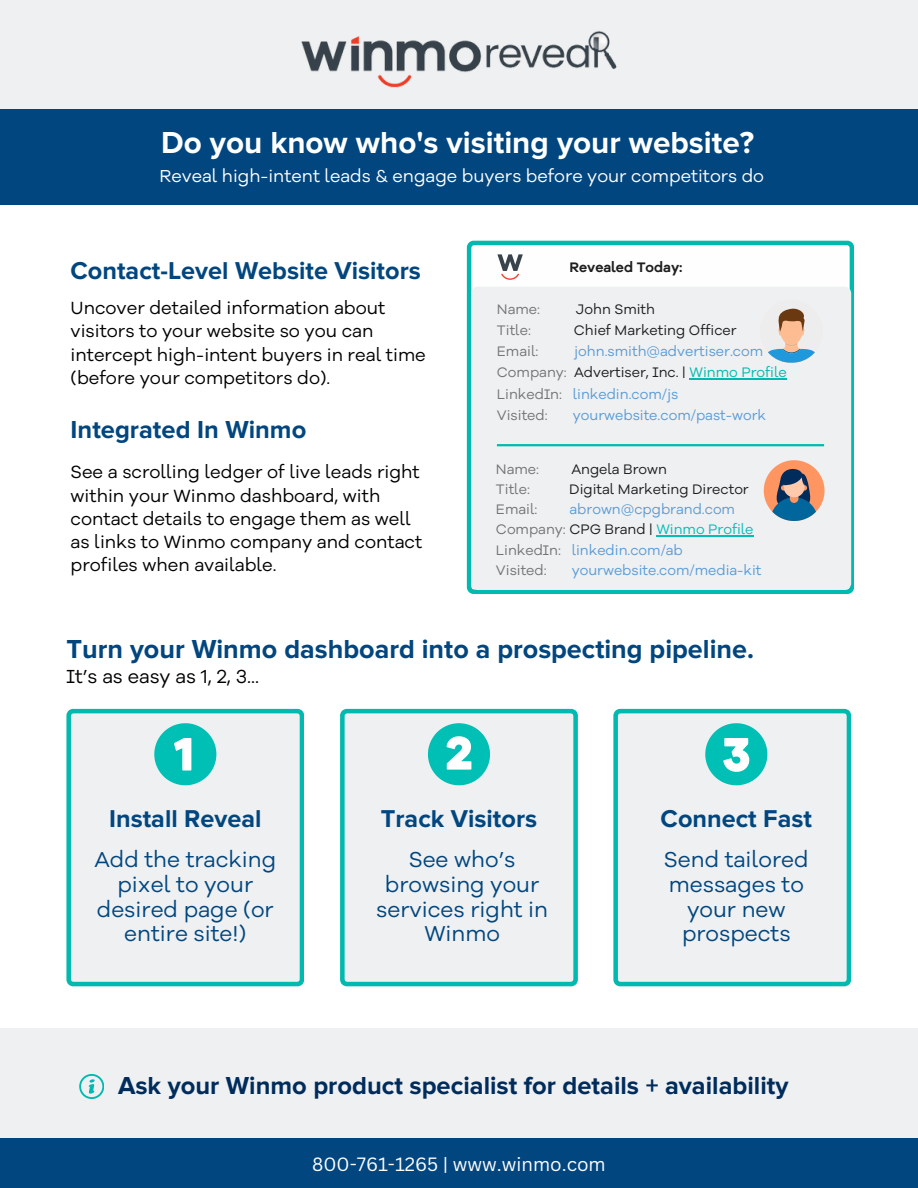
<style>
.page{position:relative;width:918px;height:1188px;background:#fff}
.page>*{position:absolute;margin:0;border:0;box-sizing:border-box;transform-origin:0 0}
.t1{font:700 31.5px "Proxima Nova";color:#fff}
.t2{font:700 27px "Proxima Nova";color:#01467f}
.t3{font:700 25.5px "Proxima Nova";color:#002c5c}
.t4{font:700 25.5px "Proxima Nova";color:#01467f}
.t5{font:700 25.35px "Proxima Nova";color:#01467f}
.t6{font:700 25.2px "Proxima Nova";color:#01467f}
.t7{font:22.2px/24.8px "Galano Grotesque Alt";color:#01467f;text-align:center}
.t8{font:19.5px "Galano Grotesque Alt";color:#000}
.t9{font:18.75px "Canva Sans";color:#fefefe}
.t10{font:18.15px/23.2px "Galano Grotesque Alt";color:#000}
.t11{font:17.85px "Galano Grotesque Alt";color:#fff}
.t12{font:14.25px/20.2px "Galano Grotesque Alt";color:#5b9bd5}
.t13{font:14.25px "Galano Grotesque Alt";color:#1e1e1e}
.t14{font:14.25px "Galano Grotesque Alt";color:#747474}
.t15{font:600 14.25px "Galano Grotesque Alt";color:#1e1e1e}
.s1{color:#00baaf}
.s2{color:#747474}
.s3{color:#1e1e1e}
.s4{color:#00c0b5}
</style>
<div class="page">
<div style="left:0;top:1028px;width:918px;height:122px;background:#eef0f2"></div>
<div style="left:0;top:1138px;width:918px;height:50px;background:#01467f"></div>
<div style="left:0;top:0;width:918px;height:114px;background:#eef0f2"></div>
<svg style="left:467px;top:241px;width:387px;height:353px"></svg>
<div style="left:471px;top:287px;width:380px;height:303px;background:#eef0f2;border-radius:7px"></div>
<hr style="left:689px;top:378px;width:98px;height:1px;background:#00baaf">
<svg style="left:768px;top:308px;width:47px;height:55px"></svg>
<hr style="left:497px;top:444px;width:327px;height:2px;background:#00baaf">
<svg style="left:66px;top:709px;width:238px;height:277px;background:#ddeced"></svg>
<svg style="left:154px;top:723px;width:62px;height:62px;background:#4ad0c8"></svg>
<svg style="left:340px;top:709px;width:237px;height:277px;background:#ddeced"></svg>
<svg style="left:428px;top:723px;width:62px;height:62px;background:#58d3cc"></svg>
<svg style="left:613px;top:709px;width:238px;height:277px;background:#ddeced"></svg>
<svg style="left:705px;top:723px;width:62px;height:62px;background:#59d3cd"></svg>
<div style="left:0;top:109px;width:918px;height:95px;background:#01467f"></div>
<svg style="left:497px;top:254px;width:26px;height:26px"></svg>
<svg style="left:79px;top:1074px;width:25px;height:25px"></svg>
<img style="left:301px;top:31px;width:316px;height:57px">
<svg style="left:764px;top:460px;width:61px;height:61px"></svg>
<hr style="left:656px;top:535px;width:98px;height:2px;background:#00c0b5">
<p class="t1" style="left:161px;top:124px;width:595px">Do you know who's visiting your website?</p>
<p class="t11" style="left:159px;top:164px;width:606px">Reveal high-intent leads &amp; engage buyers before your competitors do</p>
<p class="t5" style="left:71px;top:255px;width:352px">Contact-Level Website Visitors</p>
<p class="t10" style="left:71px;top:297px;width:357px">Uncover detailed information about visitors to your website so you can intercept high-intent buyers in real time (before your competitors do).</p>
<p class="t4" style="left:71px;top:415px;width:237px">Integrated In Winmo</p>
<p class="t10" style="left:71px;top:461px;width:353px">See a scrolling ledger of live leads right within your Winmo dashboard, with contact details to engage them as well as links to Winmo company and contact profiles when available.</p>
<p class="t15" style="left:570px;top:257px;width:115px">Revealed Today:</p>
<h4 class="t14" style="left:497px;top:300px;width:45px">Name:</h4>
<h4 class="t13" style="left:576px;top:300px;width:81px">John Smith</h4>
<h1 class="t14" style="left:497px;top:321px;width:35px">Title:</h1>
<h1 class="t13" style="left:574px;top:321px;width:164px">Chief Marketing Officer</h1>
<h4 class="t14" style="left:497px;top:342px;width:43px">Email:</h4>
<h4 class="t12" style="left:574px;top:341px;width:191px">john.smith@advertiser.com</h4>
<h1 class="t14" style="left:497px;top:363px;width:71px">Company:</h1>
<h4 class="t13" style="left:574px;top:363px;width:214px">Advertiser, Inc. | <span class="s1">Winmo Profile</span></h4>
<h4 class="t14" style="left:497px;top:384px;width:67px">LinkedIn:</h4>
<p class="t12" style="left:573px;top:384px;width:107px">linkedin.com/js</p>
<p class="t14" style="left:497px;top:405px;width:52px">Visited:</p>
<h5 class="t12" style="left:573px;top:405px;width:195px">yourwebsite.com/past-work</h5>
<p class="t14" style="left:496px;top:459px;width:45px">Name:</p>
<p class="t13" style="left:571px;top:459px;width:97px">Angela Brown</p>
<h1 class="t14" style="left:496px;top:480px;width:35px">Title:</h1>
<p class="t13" style="left:569px;top:480px;width:181px">Digital Marketing Director</p>
<p class="t14" style="left:496px;top:500px;width:43px">Email:</p>
<p class="t12" style="left:496px;top:499px;width:259px;text-indent:74px">abrown@cpgbrand.com<br><span class="s2">Company:</span> <span class="s3">CPG Brand |</span> <span class="s4">Winmo Profile</span></p>
<h1 class="t14" style="left:496px;top:540px;width:67px">LinkedIn:</h1>
<p class="t12" style="left:572px;top:540px;width:113px">linkedin.com/ab</p>
<p class="t14" style="left:496px;top:561px;width:52px">Visited:</p>
<p class="t12" style="left:572px;top:560px;width:191px">yourwebsite.com/media-kit</p>
<p class="t2" style="left:66px;top:634px;width:689px">Turn your Winmo dashboard into a prospecting pipeline.</p>
<p class="t8" style="left:66px;top:664px;width:194px">It’s as easy as 1, 2, 3...</p>
<p class="t6" style="left:109px;top:804px;width:154px">Install Reveal</p>
<p class="t6" style="left:381px;top:804px;width:158px">Track Visitors</p>
<p class="t6" style="left:661px;top:804px;width:153px">Connect Fast</p>
<p class="t7" style="left:95px;top:848px;width:183px">Add the tracking pixel to your desired page (or entire site!)</p>
<p class="t7" style="left:376px;top:848px;width:174px">See who’s browsing your services right in<br>Winmo</p>
<p class="t7" style="left:664px;top:848px;width:146px">Send tailored messages to your new prospects</p>
<h2 class="t3" style="left:118px;top:1070px;width:672px">Ask your Winmo product specialist for details + availability</h2>
<p class="t9" style="left:312px;top:1151px;width:295px">800-761-1265 | www.winmo.com</p>
</div>
